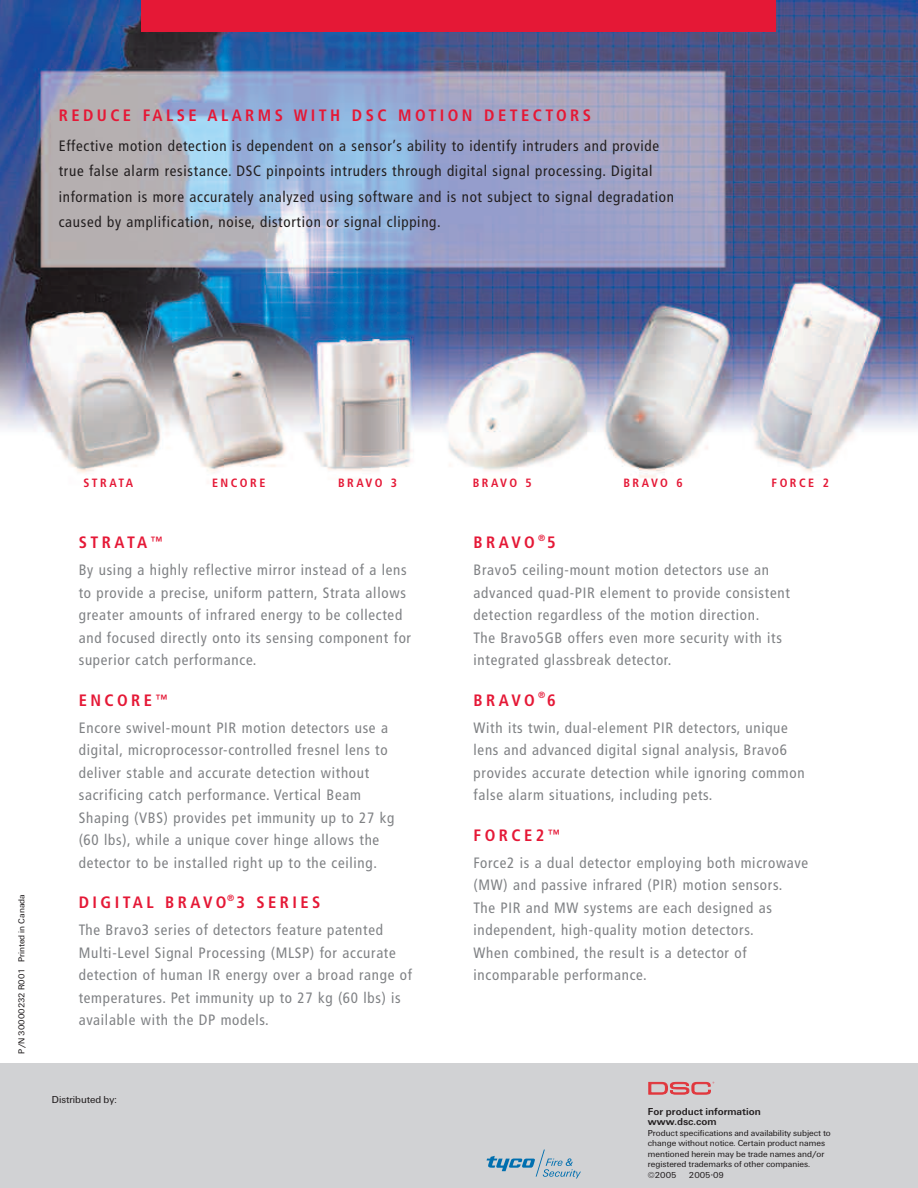
<style>
.page{position:relative;width:918px;height:1188px;background:#fff}
.page>*{position:absolute;margin:0;border:0;box-sizing:border-box;transform-origin:0 0}
.t1{font:700 condensed 16.5px "Frutiger";letter-spacing:.21em;color:#e51836}
.t2{font:condensed 15px/22.5px "Frutiger";letter-spacing:.05em;color:#808285}
.t3{font:condensed 15px/25.5px "Frutiger";letter-spacing:.05em;color:#231f20}
.t4{font:700 condensed 12px "Frutiger";letter-spacing:.21em;color:#e51836}
.t5{font:700 10.5px/10.5px "U65 Univers";color:#231f20}
.t6{font:10.5px "U55 Univers";color:#231f20}
.t7{font:9px/10.5px "U55 Univers";color:#231f20}
</style>
<div class="page">
<div style="left:0;top:1063px;width:918px;height:125px;background:#d1d2d4"></div>
<svg style="left:487px;top:1150px;width:94px;height:28px"></svg>
<svg style="left:648px;top:1082px;width:66px;height:13px"></svg>
<img style="left:0;top:0;width:918px;height:484px">
<div style="left:141px;top:0;width:635px;height:31px;background:#e51836"></div>
<p class="t1" style="left:59px;top:108px;width:534px">REDUCE FALSE ALARMS WITH DSC MOTION DETECTORS</p>
<p class="t3" style="left:59px;top:134px;width:617px">Effective motion detection is dependent on a sensor’s ability to identify intruders and provide true false alarm resistance. DSC pinpoints intruders through digital signal processing. Digital information is more accurately analyzed using software and is not subject to signal degradation caused by amplification, noise, distortion or signal clipping.</p>
<p class="t7" style="left:17px;top:1054px;width:161px;rotate:-90deg">P/N 30000232 R001 Printed in Canada</p>
<p class="t4" style="left:83px;top:478px;width:51px">STRATA</p>
<p class="t4" style="left:212px;top:478px;width:55px">ENCORE</p>
<p class="t4" style="left:338px;top:478px;width:61px">BRAVO 3</p>
<p class="t4" style="left:473px;top:478px;width:61px">BRAVO 5</p>
<p class="t4" style="left:623px;top:478px;width:61px">BRAVO 6</p>
<p class="t4" style="left:772px;top:478px;width:59px">FORCE 2</p>
<p class="t1" style="left:79px;top:536px;width:85px">STRATA<sup>™</sup></p>
<p class="t2" style="left:79px;top:560px;width:334px">By using a highly reflective mirror instead of a lens to provide a precise, uniform pattern, Strata allows greater amounts of infrared energy to be collected and focused directly onto its sensing component for superior catch performance.</p>
<p class="t1" style="left:79px;top:693px;width:90px">ENCORE<sup>™</sup></p>
<p class="t2" style="left:79px;top:717px;width:317px">Encore swivel-mount PIR motion detectors use a digital, microprocessor-controlled fresnel lens to deliver stable and accurate detection without sacrificing catch performance. Vertical Beam Shaping (VBS) provides pet immunity up to 27 kg (60 lbs), while a unique cover hinge allows the detector to be installed right up to the ceiling.</p>
<p class="t1" style="left:79px;top:896px;width:243px">DIGITAL BRAVO<sup>®</sup>3 SERIES</p>
<p class="t2" style="left:79px;top:920px;width:335px">The Bravo3 series of detectors feature patented Multi-Level Signal Processing (MLSP) for accurate detection of human IR energy over a broad range of temperatures. Pet immunity up to 27 kg (60 lbs) is available with the DP models.</p>
<p class="t6" style="left:52px;top:1096px;width:66px">Distributed by:</p>
<p class="t1" style="left:474px;top:536px;width:84px">BRAVO <sup>®</sup>5</p>
<p class="t2" style="left:474px;top:560px;width:318px">Bravo5 ceiling-mount motion detectors use an advanced quad-PIR element to provide consistent detection regardless of the motion direction.<br>The Bravo5GB offers even more security with its integrated glassbreak detector.</p>
<p class="t1" style="left:474px;top:693px;width:84px">BRAVO <sup>®</sup>6</p>
<p class="t2" style="left:474px;top:717px;width:332px">With its twin, dual-element PIR detectors, unique lens and advanced digital signal analysis, Bravo6 provides accurate detection while ignoring common false alarm situations, including pets.</p>
<p class="t1" style="left:474px;top:828px;width:88px">FORCE2<sup>™</sup></p>
<p class="t2" style="left:474px;top:852px;width:336px">Force2 is a dual detector employing both microwave (MW) and passive infrared (PIR) motion sensors.<br>The PIR and MW systems are each designed as independent, high-quality motion detectors.<br>When combined, the result is a detector of incomparable performance.</p>
<p class="t5" style="left:648px;top:1107px;width:114px">For product information www.dsc.com</p>
<p class="t7" style="left:648px;top:1128px;width:184px">Product specifications and availability subject to change without notice. Certain product names mentioned herein may be trade names and/or registered trademarks of other companies. ©2005</p>
<p class="t7" style="left:689px;top:1170px;width:37px">2005•09</p>
</div>
